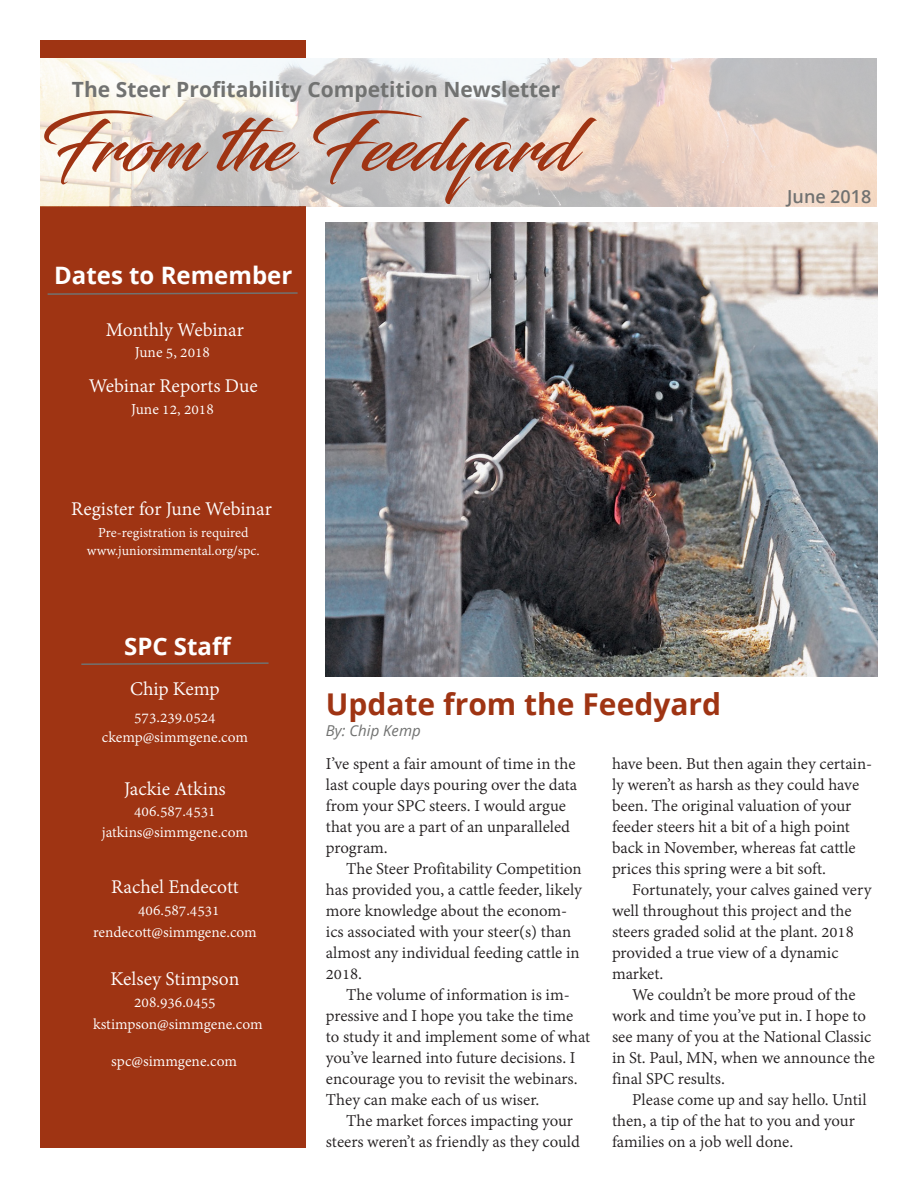
<style>
.page{position:relative;width:918px;height:1188px;background:#fff}
.page>*{position:absolute;margin:0;border:0;box-sizing:border-box;transform-origin:0 0}
.Body_Text_Box_Headin{font:72px "Blacksword";color:#9f3413}
.Headline{font:700 30px "Open Sans";color:#9f3413}
.Headline_Box{font:700 24px "Open Sans";color:#fff}
.Body_Text_Box_Headin-2{font:21px "Adobe Devanagari";color:#fff}
.Headline_Box_COVER{font:700 21px "Open Sans";color:#717271}
.Body_Text{font:18px/21px "Adobe Devanagari";color:#231f20}
.Body_Text_First_Para{font:18px/21px "Adobe Devanagari";color:#231f20}
.Headline_Box_SubCove{font:600 18px "Open Sans";color:#717271}
.Body_Text_Box_Under{font:16.5px "Adobe Devanagari";color:#fff}
.Body_Text_Box_Under-2{font:15px "Adobe Devanagari";color:#fff}
.Headline_Editors_Not{font:italic 15px "Open Sans";color:#717271}
</style>
<div class="page">
<div style="left:40px;top:206px;width:266px;height:942px;background:#9f3413"></div>
<img style="left:40px;top:58px;width:837px;height:148px">
<div style="left:40px;top:40px;width:266px;height:18px;background:#9f3413"></div>
<svg style="left:47px;top:292px;width:251px;height:3px"></svg>
<svg style="left:81px;top:662px;width:188px;height:3px"></svg>
<img style="left:326px;top:222px;width:552px;height:455px">
<p class="Headline_Box_COVER" style="left:72px;top:74px;width:490px">The Steer Profitability Competition Newsletter</p>
<p class="Body_Text_Box_Headin" style="left:40px;top:104px;width:536px">From the Feedyard</p>
<p class="Headline_Box" style="left:54px;top:258px;width:240px">Dates to Remember</p>
<p class="Body_Text_Box_Headin-2" style="left:106px;top:318px;width:140px">Monthly Webinar</p>
<p class="Body_Text_Box_Under" style="left:135px;top:342px;width:77px">June 5, 2018</p>
<p class="Body_Text_Box_Headin-2" style="left:89px;top:374px;width:171px">Webinar Reports Due</p>
<p class="Body_Text_Box_Under" style="left:131px;top:400px;width:84px">June 12, 2018</p>
<p class="Body_Text_Box_Headin-2" style="left:71px;top:496px;width:202px">Register for June Webinar</p>
<p class="Body_Text_Box_Under-2" style="left:87px;top:542px;width:174px">www.juniorsimmental.org/spc.</p>
<p class="Body_Text_Box_Under-2" style="left:98px;top:524px;width:152px">Pre-registration is required</p>
<p class="Headline_Box" style="left:124px;top:630px;width:108px">SPC Staff</p>
<p class="Body_Text_Box_Headin-2" style="left:130px;top:677px;width:91px">Chip Kemp</p>
<p class="Body_Text_Box_Under" style="left:134px;top:708px;width:83px">573.239.0524</p>
<p class="Body_Text_Box_Under" style="left:102px;top:727px;width:148px">ckemp@simmgene.com</p>
<p class="Headline" style="left:326px;top:683px;width:397px">Update from the Feedyard</p>
<p class="Headline_Editors_Not" style="left:326px;top:720px;width:96px">By: Chip Kemp</p>
<p class="Headline_Box_SubCove" style="left:787px;top:184px;width:86px">June 2018</p>
<p class="Body_Text_Box_Headin-2" style="left:124px;top:776px;width:103px">Jackie Atkins</p>
<p class="Body_Text_Box_Under" style="left:134px;top:802px;width:83px">406.587.4531</p>
<p class="Body_Text_Box_Under" style="left:102px;top:823px;width:148px">jatkins@simmgene.com</p>
<p class="Body_Text_Box_Headin-2" style="left:111px;top:875px;width:129px">Rachel Endecott</p>
<p class="Body_Text_Box_Under" style="left:138px;top:901px;width:83px">406.587.4531</p>
<p class="Body_Text_Box_Under" style="left:93px;top:923px;width:165px">rendecott@simmgene.com</p>
<p class="Body_Text_Box_Headin-2" style="left:111px;top:966px;width:130px">Kelsey Stimpson</p>
<p class="Body_Text_Box_Under" style="left:134px;top:993px;width:83px">208.936.0455</p>
<p class="Body_Text_Box_Under" style="left:93px;top:1015px;width:171px">kstimpson@simmgene.com</p>
<p class="Body_Text_Box_Under" style="left:111px;top:1052px;width:127px">spc@simmgene.com</p>
<p class="Body_Text_First_Para" style="left:326px;top:755px;width:253px">I’ve spent a fair amount of time in the last couple days pouring over the data from your SPC steers. I would argue that you are a part of an unparalleled program.</p>
<p class="Body_Text" style="left:326px;top:860px;width:258px;text-indent:20px">The Steer Profitability Competition has provided you, a cattle feeder, likely more knowledge about the econom&shy;ics associated with your steer(s) than almost any individual feeding cattle in<br>2018.</p>
<p class="Body_Text" style="left:326px;top:986px;width:266px;text-indent:20px">The volume of information is im&shy;pressive and I hope you take the time to study it and implement some of what you’ve learned into future decisions. I encourage you to revisit the webinars.<br>They can make each of us wiser.</p>
<p class="Body_Text" style="left:326px;top:1112px;width:256px;text-indent:20px">The market forces impacting your steers weren’t as friendly as they could</p>
<p class="Body_Text" style="left:612px;top:755px;width:262px">have been. But then again they certain&shy;ly weren’t as harsh as they could have been. The original valuation of your feeder steers hit a bit of a high point back in November, whereas fat cattle prices this spring were a bit soft.</p>
<p class="Body_Text" style="left:612px;top:881px;width:261px;text-indent:20px">Fortunately, your calves gained very well throughout this project and the steers graded solid at the plant. 2018 provided a true view of a dynamic market.</p>
<p class="Body_Text" style="left:612px;top:986px;width:265px;text-indent:20px">We couldn’t be more proud of the work and time you’ve put in. I hope to see many of you at the National Classic in St. Paul, MN, when we announce the final SPC results.</p>
<p class="Body_Text" style="left:612px;top:1091px;width:256px;text-indent:20px">Please come up and say hello. Until then, a tip of the hat to you and your families on a job well done.</p>
</div>
